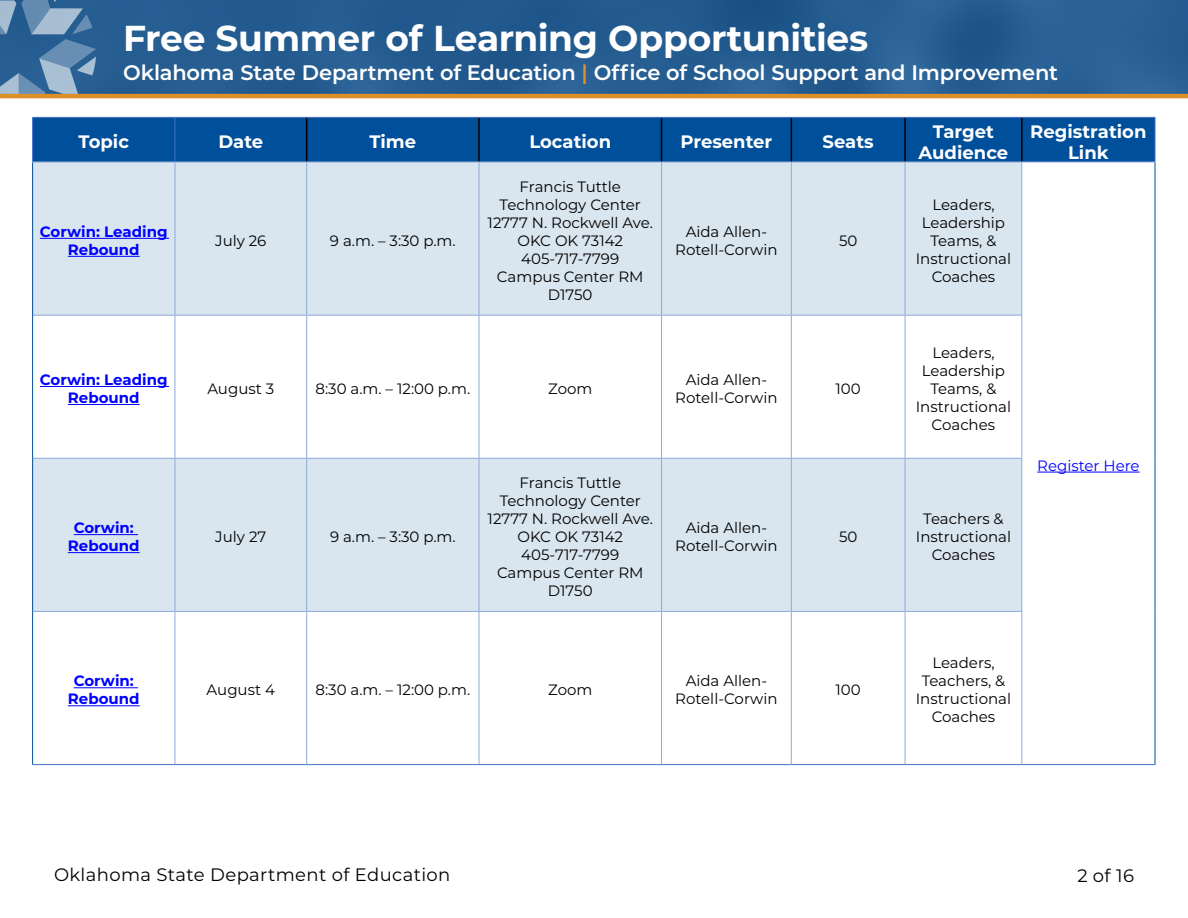
<style>
.page{position:relative;width:1188px;height:918px;background:#fff}
.page>*{position:absolute;margin:0;border:0;box-sizing:border-box;transform-origin:0 0}
.t1{font:700 36px "Montserrat";letter-spacing:-.01em;color:#fff}
.t2{font:600 21px "Montserrat";letter-spacing:-.01em;color:#fff}
.t3{font:700 18px/21.6px "Montserrat";color:#fff;text-align:center}
.t4{font:18px "Montserrat";letter-spacing:.02em;color:#000}
.t5{font:15px/18px "Montserrat";color:#000;text-align:center}
.t6{font:700 15px/18px "Montserrat";color:#00f;text-align:center}
.t7{font:15px "Montserrat";color:#00f}
.s1{color:#de9028}
</style>
<div class="page">
<div style="left:0;top:0;width:1188px;height:96px;background:#255c91"></div>
<hr style="left:0;top:94px;width:1188px;height:4px;background:#de9028">
<svg style="left:0;top:0;width:96px;height:94px"></svg>
<div style="left:33px;top:118px;width:1122px;height:44px;background:#004f9a"></div>
<svg style="left:33px;top:163px;width:988px;height:448px;fill:#d9e5ef"></svg>
<hr style="left:306px;top:118px;width:1px;height:44px;background:#000">
<hr style="left:478px;top:118px;width:2px;height:44px;background:#000">
<hr style="left:661px;top:118px;width:1px;height:44px;background:#000">
<hr style="left:791px;top:118px;width:1px;height:44px;background:#000">
<hr style="left:904px;top:118px;width:2px;height:44px;background:#000">
<hr style="left:1021px;top:118px;width:2px;height:44px;background:#000">
<hr style="left:32px;top:118px;width:1px;height:44px;background:#4472c4">
<hr style="left:175px;top:118px;width:1px;height:44px;background:#4472c4">
<hr style="left:1155px;top:118px;width:1px;height:44px;background:#4472c4">
<hr style="left:32px;top:117px;width:143px;height:1px;background:#4472c4">
<hr style="left:175px;top:117px;width:132px;height:1px;background:#4472c4">
<hr style="left:307px;top:117px;width:172px;height:1px;background:#4472c4">
<hr style="left:479px;top:117px;width:183px;height:1px;background:#4472c4">
<hr style="left:662px;top:117px;width:129px;height:1px;background:#4472c4">
<hr style="left:791px;top:117px;width:114px;height:1px;background:#4472c4">
<hr style="left:905px;top:117px;width:117px;height:1px;background:#4472c4">
<hr style="left:1022px;top:117px;width:133px;height:1px;background:#4472c4">
<hr style="left:32px;top:764px;width:143px;height:1px;background:#4472c4">
<hr style="left:175px;top:764px;width:132px;height:1px;background:#4472c4">
<hr style="left:307px;top:764px;width:172px;height:1px;background:#4472c4">
<hr style="left:479px;top:764px;width:183px;height:1px;background:#4472c4">
<hr style="left:662px;top:764px;width:129px;height:1px;background:#4472c4">
<hr style="left:791px;top:764px;width:114px;height:1px;background:#4472c4">
<hr style="left:905px;top:764px;width:117px;height:1px;background:#4472c4">
<hr style="left:1022px;top:764px;width:133px;height:1px;background:#4472c4">
<hr style="left:175px;top:316px;width:1px;height:142px;background:#8eaadb">
<hr style="left:306px;top:316px;width:1px;height:142px;background:#8eaadb">
<hr style="left:479px;top:316px;width:1px;height:142px;background:#8eaadb">
<hr style="left:661px;top:316px;width:1px;height:142px;background:#8eaadb">
<hr style="left:791px;top:316px;width:1px;height:142px;background:#8eaadb">
<hr style="left:905px;top:316px;width:1px;height:142px;background:#8eaadb">
<hr style="left:1021px;top:316px;width:1px;height:142px;background:#8eaadb">
<hr style="left:175px;top:612px;width:1px;height:152px;background:#8eaadb">
<hr style="left:306px;top:612px;width:1px;height:152px;background:#8eaadb">
<hr style="left:479px;top:612px;width:1px;height:152px;background:#8eaadb">
<hr style="left:661px;top:612px;width:1px;height:152px;background:#8eaadb">
<hr style="left:791px;top:612px;width:1px;height:152px;background:#8eaadb">
<hr style="left:905px;top:612px;width:1px;height:152px;background:#8eaadb">
<hr style="left:1021px;top:612px;width:1px;height:152px;background:#8eaadb">
<hr style="left:32px;top:162px;width:143px;height:1px;background:#8eaadb">
<hr style="left:33px;top:315px;width:142px;height:1px;background:#8eaadb">
<hr style="left:175px;top:162px;width:132px;height:1px;background:#8eaadb">
<hr style="left:175px;top:162px;width:1px;height:153px;background:#8eaadb">
<hr style="left:175px;top:315px;width:132px;height:1px;background:#8eaadb">
<hr style="left:307px;top:162px;width:172px;height:1px;background:#8eaadb">
<hr style="left:306px;top:162px;width:1px;height:153px;background:#8eaadb">
<hr style="left:307px;top:315px;width:172px;height:1px;background:#8eaadb">
<hr style="left:479px;top:162px;width:183px;height:1px;background:#8eaadb">
<hr style="left:479px;top:162px;width:1px;height:153px;background:#8eaadb">
<hr style="left:479px;top:315px;width:183px;height:1px;background:#8eaadb">
<hr style="left:662px;top:162px;width:129px;height:1px;background:#8eaadb">
<hr style="left:661px;top:162px;width:1px;height:153px;background:#8eaadb">
<hr style="left:662px;top:315px;width:129px;height:1px;background:#8eaadb">
<hr style="left:791px;top:162px;width:114px;height:1px;background:#8eaadb">
<hr style="left:791px;top:162px;width:1px;height:153px;background:#8eaadb">
<hr style="left:791px;top:315px;width:114px;height:1px;background:#8eaadb">
<hr style="left:905px;top:162px;width:117px;height:1px;background:#8eaadb">
<hr style="left:905px;top:162px;width:1px;height:153px;background:#8eaadb">
<hr style="left:905px;top:315px;width:117px;height:1px;background:#8eaadb">
<hr style="left:1022px;top:162px;width:133px;height:1px;background:#8eaadb">
<hr style="left:1021px;top:162px;width:1px;height:153px;background:#8eaadb">
<hr style="left:33px;top:458px;width:142px;height:1px;background:#8eaadb">
<hr style="left:33px;top:611px;width:142px;height:1px;background:#8eaadb">
<hr style="left:175px;top:458px;width:132px;height:1px;background:#8eaadb">
<hr style="left:175px;top:459px;width:1px;height:152px;background:#8eaadb">
<hr style="left:175px;top:611px;width:132px;height:1px;background:#8eaadb">
<hr style="left:307px;top:458px;width:172px;height:1px;background:#8eaadb">
<hr style="left:306px;top:459px;width:1px;height:152px;background:#8eaadb">
<hr style="left:307px;top:611px;width:172px;height:1px;background:#8eaadb">
<hr style="left:479px;top:458px;width:183px;height:1px;background:#8eaadb">
<hr style="left:479px;top:459px;width:1px;height:152px;background:#8eaadb">
<hr style="left:479px;top:611px;width:183px;height:1px;background:#8eaadb">
<hr style="left:662px;top:458px;width:129px;height:1px;background:#8eaadb">
<hr style="left:661px;top:459px;width:1px;height:152px;background:#8eaadb">
<hr style="left:662px;top:611px;width:129px;height:1px;background:#8eaadb">
<hr style="left:791px;top:458px;width:114px;height:1px;background:#8eaadb">
<hr style="left:791px;top:459px;width:1px;height:152px;background:#8eaadb">
<hr style="left:791px;top:611px;width:114px;height:1px;background:#8eaadb">
<hr style="left:905px;top:458px;width:117px;height:1px;background:#8eaadb">
<hr style="left:905px;top:459px;width:1px;height:152px;background:#8eaadb">
<hr style="left:905px;top:611px;width:117px;height:1px;background:#8eaadb">
<hr style="left:1021px;top:459px;width:1px;height:152px;background:#8eaadb">
<hr style="left:32px;top:162px;width:1px;height:153px;background:#004f9a">
<hr style="left:1155px;top:162px;width:1px;height:153px;background:#004f9a">
<hr style="left:32px;top:315px;width:1px;height:143px;background:#004f9a">
<hr style="left:1155px;top:315px;width:1px;height:143px;background:#004f9a">
<hr style="left:32px;top:458px;width:1px;height:153px;background:#004f9a">
<hr style="left:1155px;top:458px;width:1px;height:153px;background:#004f9a">
<hr style="left:32px;top:611px;width:1px;height:153px;background:#004f9a">
<hr style="left:1155px;top:611px;width:1px;height:153px;background:#004f9a">
<hr style="left:40px;top:238px;width:129px;height:1px;background:#00f">
<hr style="left:68px;top:256px;width:72px;height:1px;background:#00f">
<hr style="left:1037px;top:472px;width:103px;height:1px;background:#00f">
<hr style="left:40px;top:386px;width:129px;height:1px;background:#00f">
<hr style="left:68px;top:404px;width:72px;height:1px;background:#00f">
<hr style="left:74px;top:534px;width:64px;height:1px;background:#00f">
<hr style="left:68px;top:552px;width:72px;height:1px;background:#00f">
<hr style="left:74px;top:687px;width:64px;height:1px;background:#00f">
<hr style="left:68px;top:705px;width:72px;height:1px;background:#00f">
<h1 class="t1" style="left:123px;top:13px;width:747px">Free Summer of Learning Opportunities</h1>
<h2 class="t2" style="left:123px;top:58px;width:936px">Oklahoma State Department of Education <span class="s1">|</span> Office of School Support and Improvement</h2>
<p class="t3" style="left:79px;top:130px;width:52px">Topic</p>
<p class="t3" style="left:218px;top:130px;width:46px">Date</p>
<p class="t3" style="left:370px;top:130px;width:48px">Time</p>
<p class="t3" style="left:529px;top:130px;width:83px">Location</p>
<p class="t3" style="left:680px;top:130px;width:93px">Presenter</p>
<p class="t3" style="left:823px;top:130px;width:53px">Seats</p>
<p class="t3" style="left:919px;top:120px;width:91px">Target<br>Audience</p>
<p class="t3" style="left:1030px;top:120px;width:118px">Registration<br>Link</p>
<p class="t6" style="left:40px;top:222px;width:129px">Corwin: Leading<br>Rebound</p>
<p class="t5" style="left:215px;top:231px;width:53px">July 26</p>
<p class="t5" style="left:330px;top:231px;width:127px">9 a.m. – 3:30 p.m.</p>
<p class="t5" style="left:488px;top:177px;width:167px">Francis Tuttle<br>Technology Center<br>12777 N. Rockwell Ave.<br>OKC OK 73142<br>405-717-7799<br>Campus Center RM<br>D1750</p>
<p class="t5" style="left:675px;top:222px;width:104px">Aida Allen-<br>Rotell-Corwin</p>
<p class="t5" style="left:839px;top:231px;width:20px">50</p>
<p class="t6" style="left:40px;top:370px;width:129px">Corwin: Leading<br>Rebound</p>
<p class="t5" style="left:207px;top:379px;width:68px">August 3</p>
<p class="t5" style="left:316px;top:379px;width:156px">8:30 a.m. – 12:00 p.m.</p>
<p class="t5" style="left:548px;top:379px;width:46px">Zoom</p>
<p class="t5" style="left:675px;top:370px;width:104px">Aida Allen-<br>Rotell-Corwin</p>
<p class="t5" style="left:836px;top:379px;width:27px">100</p>
<p class="t6" style="left:68px;top:518px;width:73px">Corwin:<br>Rebound</p>
<p class="t5" style="left:215px;top:527px;width:52px">July 27</p>
<p class="t5" style="left:330px;top:527px;width:127px">9 a.m. – 3:30 p.m.</p>
<p class="t5" style="left:488px;top:473px;width:167px">Francis Tuttle<br>Technology Center<br>12777 N. Rockwell Ave.<br>OKC OK 73142<br>405-717-7799<br>Campus Center RM<br>D1750</p>
<p class="t5" style="left:675px;top:518px;width:104px">Aida Allen-<br>Rotell-Corwin</p>
<p class="t5" style="left:839px;top:527px;width:20px">50</p>
<p class="t6" style="left:68px;top:671px;width:73px">Corwin:<br>Rebound</p>
<p class="t5" style="left:207px;top:680px;width:70px">August 4</p>
<p class="t5" style="left:316px;top:680px;width:156px">8:30 a.m. – 12:00 p.m.</p>
<p class="t5" style="left:548px;top:680px;width:46px">Zoom</p>
<p class="t5" style="left:675px;top:671px;width:104px">Aida Allen-<br>Rotell-Corwin</p>
<p class="t5" style="left:836px;top:680px;width:27px">100</p>
<p class="t5" style="left:916px;top:195px;width:97px">Leaders,<br>Leadership<br>Teams, &amp;<br>Instructional<br>Coaches</p>
<p class="t5" style="left:916px;top:343px;width:97px">Leaders,<br>Leadership<br>Teams, &amp;<br>Instructional<br>Coaches</p>
<p class="t5" style="left:916px;top:509px;width:97px">Teachers &amp;<br>Instructional<br>Coaches</p>
<p class="t7" style="left:1037px;top:455px;width:104px">Register Here</p>
<p class="t5" style="left:916px;top:653px;width:97px">Leaders,<br>Teachers, &amp;<br>Instructional<br>Coaches</p>
<p class="t4" style="left:54px;top:863px;width:398px">Oklahoma State Department of Education</p>
<p class="t4" style="left:1077px;top:863px;width:58px">2 of 16</p>
</div>
